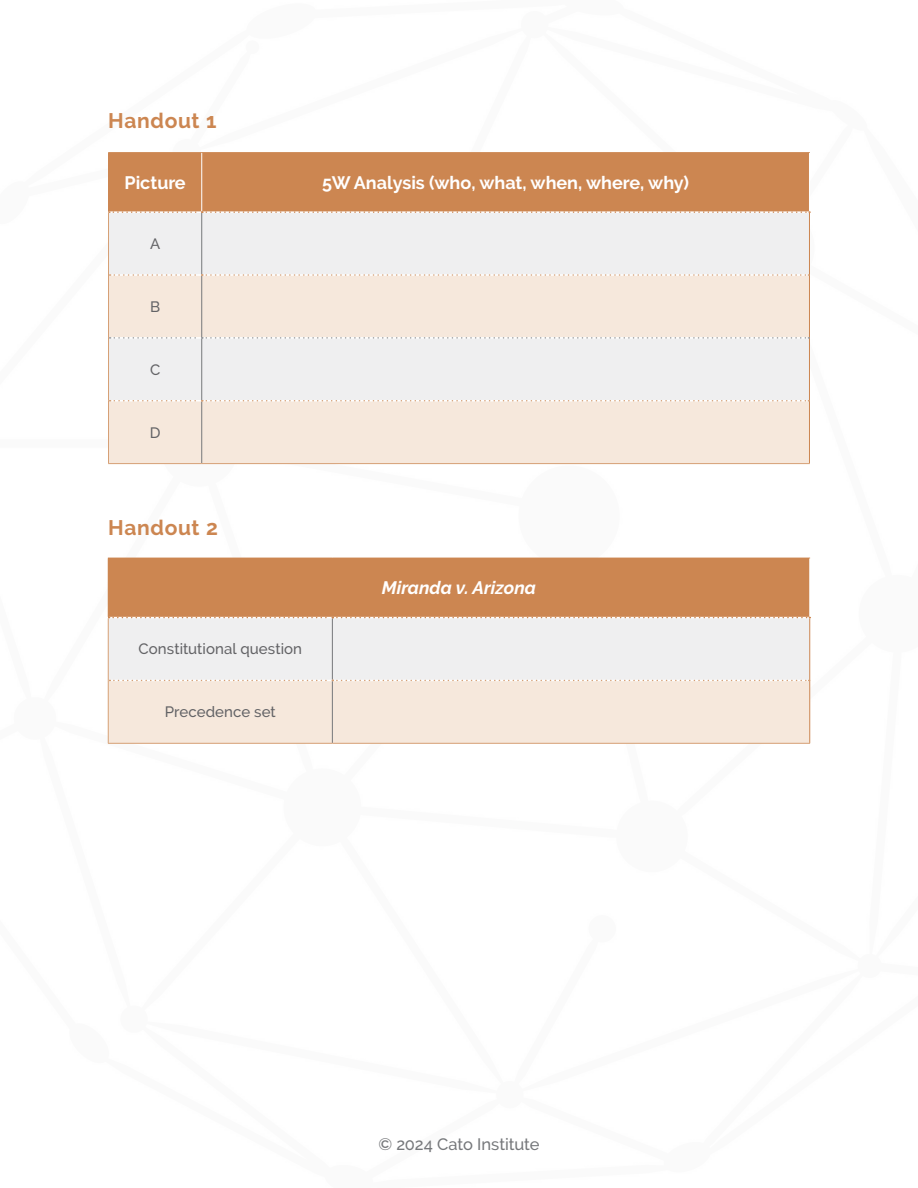
<style>
.page{position:relative;width:918px;height:1188px;background:#fff}
.page>*{position:absolute;margin:0;border:0;box-sizing:border-box;transform-origin:0 0}
.t1{font:700 21px "Raleway";letter-spacing:.035em;color:#cc8651}
.t2{font:700 18px "Raleway";color:#fff}
.t3{font:italic 700 18px "Raleway";color:#fff}
.t4{font:500 16.5px "Raleway";letter-spacing:-.005em;color:#76787b}
.t5{font:500 15px "Raleway";letter-spacing:.005em;color:#636366}
</style>
<div class="page">
<div style="left:109px;top:213px;width:700px;height:62px;background:#efeff0"></div>
<svg style="left:109px;top:275px;width:700px;height:188px;fill:#f6e8dc"></svg>
<hr style="left:201px;top:213px;width:1px;height:61px;background:#76787b">
<hr style="left:201px;top:276px;width:1px;height:61px;background:#76787b">
<hr style="left:201px;top:339px;width:1px;height:61px;background:#76787b">
<hr style="left:201px;top:401px;width:1px;height:62px;background:#76787b">
<hr style="left:809px;top:213px;width:1px;height:62px;background:#cc8651">
<hr style="left:809px;top:275px;width:1px;height:63px;background:#cc8651">
<hr style="left:809px;top:338px;width:1px;height:63px;background:#cc8651">
<hr style="left:809px;top:401px;width:1px;height:62px;background:#cc8651">
<hr style="left:108px;top:213px;width:1px;height:62px;background:#d6a075">
<hr style="left:108px;top:275px;width:1px;height:63px;background:#d6a075">
<hr style="left:108px;top:338px;width:1px;height:63px;background:#d6a075">
<hr style="left:108px;top:401px;width:1px;height:62px;background:#d6a075">
<hr style="left:108px;top:463px;width:94px;height:1px;background:#d6a075">
<hr style="left:202px;top:463px;width:608px;height:1px;background:#d6a075">
<svg style="left:110px;top:274px;width:699px;height:2px"></svg>
<svg style="left:110px;top:400px;width:699px;height:1px"></svg>
<svg style="left:110px;top:337px;width:699px;height:2px"></svg>
<hr style="left:108px;top:152px;width:94px;height:1px;background:#cc8651">
<hr style="left:108px;top:153px;width:1px;height:58px;background:#cc8651">
<hr style="left:202px;top:152px;width:608px;height:1px;background:#cc8651">
<div style="left:109px;top:153px;width:701px;height:60px;background:#cc8651"></div>
<div style="left:108px;top:558px;width:702px;height:60px;background:#cc8651"></div>
<div style="left:109px;top:681px;width:700px;height:62px;background:#f6e8dc"></div>
<hr style="left:332px;top:681px;width:1px;height:62px;background:#76787b">
<hr style="left:809px;top:680px;width:1px;height:63px;background:#cc8651">
<hr style="left:108px;top:680px;width:1px;height:63px;background:#d6a075">
<hr style="left:108px;top:743px;width:224px;height:1px;background:#d6a075">
<hr style="left:332px;top:743px;width:478px;height:1px;background:#d6a075">
<hr style="left:809px;top:558px;width:1px;height:59px;background:#fff">
<div style="left:108px;top:617px;width:702px;height:64px;background:#efeff0"></div>
<p class="t1" style="left:108px;top:108px;width:110px">Handout 1</p>
<p class="t2" style="left:124px;top:172px;width:63px">Picture</p>
<p class="t2" style="left:322px;top:172px;width:369px">5W Analysis (who, what, when, where, why)</p>
<p class="t5" style="left:150px;top:235px;width:12px">A</p>
<p class="t5" style="left:150px;top:298px;width:12px">B</p>
<p class="t5" style="left:150px;top:361px;width:12px">C</p>
<p class="t5" style="left:150px;top:424px;width:12px">D</p>
<p class="t1" style="left:108px;top:516px;width:111px">Handout 2</p>
<p class="t5" style="left:138px;top:640px;width:165px">Constitutional question</p>
<p class="t5" style="left:165px;top:703px;width:112px">Precedence set</p>
<p class="t3" style="left:382px;top:577px;width:156px">Miranda v. Arizona</p>
<p class="t4" style="left:378px;top:1134px;width:163px">© 2024 Cato Institute</p>
</div>
